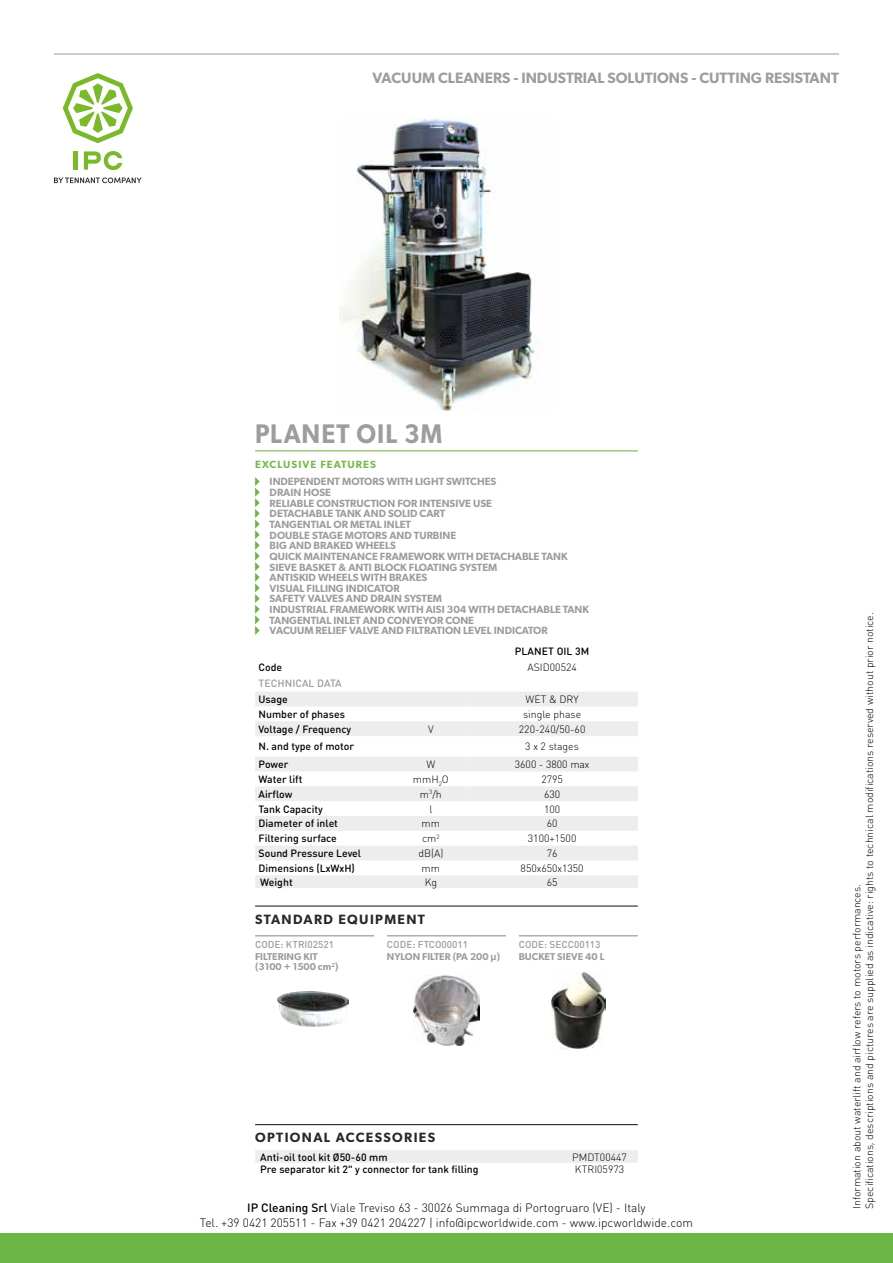
<style>
.page{position:relative;width:893px;height:1263px;background:#fff}
.page>*{position:absolute;margin:0;border:0;box-sizing:border-box;transform-origin:0 0}
.t1{font:600 27px "Gibson";letter-spacing:.04em;color:#9d9d9c;scale:.93 1}
.t2{font:600 15px "Gibson";color:#9d9d9c}
.t3{font:600 13.5px "Gibson";letter-spacing:.1em;color:#282827}
.t4{font:300 12px/14.4px "DIN Round Pro";color:#000;text-align:center}
.t5{font:600 10.5px/10.6px "Gibson";color:#9d9d9c}
.t6{font:300 10.5px/12.6px "DIN Round Pro";color:#000}
.t7{font:500 10.5px "DIN Round Pro";color:#000}
.t8{font:600 10.5px "Gibson";letter-spacing:.1em;color:#76b94d}
.t9{font:500 10.5px "DIN Round Pro";letter-spacing:.005em;color:#9d9d9c}
.t10{font:600 9.9px/9.9px "Gibson";color:#9d9d9c}
.t11{font:500 9.9px "DIN Round Pro";color:#9d9d9c}
.s1{font-family:"Arial";font-weight:700}
.s2{font-weight:500}
</style>
<div class="page">
<div style="left:0;top:1233px;width:893px;height:30px;background:#6bb644"></div>
<hr style="left:255px;top:1124px;width:383px;height:1px;background:#282827">
<div style="left:255px;top:1150px;width:383px;height:13px;background:#ededed"></div>
<hr style="left:54px;top:54px;width:785px;height:1px;background:#9d9d9c">
<hr style="left:255px;top:450px;width:383px;height:1px;background:#76b94d">
<svg style="left:255px;top:477px;width:5px;height:158px"></svg>
<svg style="left:255px;top:692px;width:383px;height:196px;fill:#f3f3f3"></svg>
<svg style="left:466px;top:692px;width:172px;height:109px"></svg>
<img style="left:340px;top:118px;width:195px;height:293px">
<hr style="left:255px;top:935px;width:119px;height:1px;background:#9d9d9c">
<hr style="left:387px;top:935px;width:119px;height:1px;background:#9d9d9c">
<hr style="left:519px;top:935px;width:119px;height:1px;background:#9d9d9c">
<hr style="left:255px;top:905px;width:383px;height:2px;background:#282827">
<img style="left:551px;top:972px;width:54px;height:77px">
<img style="left:413px;top:976px;width:67px;height:70px">
<img style="left:278px;top:991px;width:71px;height:36px">
<hr style="left:74px;top:151px;width:4px;height:19px;background:#7ab929">
<svg style="left:84px;top:151px;width:38px;height:19px"></svg>
<svg style="left:63px;top:73px;width:70px;height:70px"></svg>
<svg style="left:54px;top:177px;width:88px;height:6px"></svg>
<h2 class="t2" style="left:372px;top:69px;width:468px">VACUUM CLEANERS - INDUSTRIAL SOLUTIONS - CUTTING RESISTANT</h2>
<h1 class="t1" style="left:255px;top:417px;width:203px">PLANET OIL 3M</h1>
<p class="t8" style="left:255px;top:458px;width:122px">EXCLUSIVE FEATURES</p>
<p class="t5" style="left:270px;top:476px;width:321px">INDEPENDENT MOTORS WITH LIGHT SWITCHES<br>DRAIN HOSE<br>RELIABLE CONSTRUCTION FOR INTENSIVE USE<br>DETACHABLE TANK AND SOLID CART<br>TANGENTIAL OR METAL INLET<br>DOUBLE STAGE MOTORS AND TURBINE<br>BIG AND BRAKED WHEELS<br>QUICK MAINTENANCE FRAMEWORK WITH DETACHABLE TANK SIEVE BASKET &amp; ANTI BLOCK FLOATING SYSTEM<br>ANTISKID WHEELS WITH BRAKES<br>VISUAL FILLING INDICATOR<br>SAFETY VALVES AND DRAIN SYSTEM<br>INDUSTRIAL FRAMEWORK WITH AISI 304 WITH DETACHABLE TANK TANGENTIAL INLET AND CONVEYOR CONE<br>VACUUM RELIEF VALVE AND FILTRATION LEVEL INDICATOR</p>
<p class="t7" style="left:515px;top:644px;width:76px">PLANET OIL 3M</p>
<p class="t7" style="left:259px;top:660px;width:25px">Code</p>
<p class="t6" style="left:527px;top:661px;width:51px">ASID00524</p>
<p class="t9" style="left:259px;top:676px;width:85px">TECHNICAL DATA</p>
<p class="t7" style="left:259px;top:692px;width:31px">Usage</p>
<p class="t6" style="left:526px;top:693px;width:55px">WET &amp; DRY</p>
<p class="t7" style="left:259px;top:707px;width:88px">Number of phases</p>
<p class="t6" style="left:523px;top:707px;width:60px">single phase</p>
<p class="t7" style="left:259px;top:722px;width:94px">Voltage / Frequency</p>
<p class="t6" style="left:428px;top:722px;width:7px">V</p>
<p class="t6" style="left:519px;top:722px;width:68px">220-240/50-60</p>
<p class="t7" style="left:259px;top:739px;width:97px">N. and type of motor</p>
<p class="t6" style="left:525px;top:740px;width:55px">3 x 2 stages</p>
<p class="t7" style="left:259px;top:757px;width:31px">Power</p>
<p class="t6" style="left:426px;top:758px;width:10px">W</p>
<p class="t6" style="left:515px;top:758px;width:76px">3600 - 3800 max</p>
<p class="t7" style="left:259px;top:772px;width:45px">Water lift</p>
<p class="t6" style="left:413px;top:772px;width:37px">mmH<sub>2</sub>O</p>
<p class="t6" style="left:541px;top:772px;width:23px">2795</p>
<p class="t7" style="left:259px;top:787px;width:35px">Airflow</p>
<p class="t6" style="left:420px;top:787px;width:23px">m<sup>3</sup>/h</p>
<p class="t6" style="left:544px;top:787px;width:18px">630</p>
<p class="t7" style="left:259px;top:802px;width:66px">Tank Capacity</p>
<p class="t6" style="left:429px;top:802px;width:5px">l</p>
<p class="t6" style="left:544px;top:802px;width:18px">100</p>
<p class="t7" style="left:259px;top:816px;width:81px">Diameter of inlet</p>
<p class="t6" style="left:422px;top:817px;width:20px">mm</p>
<p class="t6" style="left:547px;top:817px;width:12px">60</p>
<p class="t7" style="left:259px;top:831px;width:80px">Filtering surface</p>
<p class="t6" style="left:422px;top:832px;width:19px">cm<sup>2</sup></p>
<p class="t6" style="left:528px;top:832px;width:50px">3100+1500</p>
<p class="t7" style="left:259px;top:846px;width:104px">Sound Pressure Level</p>
<p class="t6" style="left:418px;top:847px;width:27px">dB(A)</p>
<p class="t6" style="left:547px;top:847px;width:12px">76</p>
<p class="t7" style="left:259px;top:861px;width:98px">Dimensions (LxWxH)</p>
<p class="t6" style="left:422px;top:861px;width:20px">mm</p>
<p class="t6" style="left:521px;top:861px;width:65px">850x650x1350</p>
<p class="t7" style="left:260px;top:875px;width:34px">Weight</p>
<p class="t6" style="left:425px;top:875px;width:14px">Kg</p>
<p class="t6" style="left:547px;top:875px;width:12px">65</p>
<p class="t3" style="left:255px;top:911px;width:171px">STANDARD EQUIPMENT</p>
<p class="t11" style="left:255px;top:938px;width:80px">CODE: KTRI02521</p>
<p class="t11" style="left:387px;top:938px;width:83px">CODE: FTCO00011</p>
<p class="t11" style="left:519px;top:938px;width:83px">CODE: SECC00113</p>
<p class="t10" style="left:255px;top:952px;width:85px">FILTERING KIT (3100 + 1500 cm<sup>2</sup>)</p>
<p class="t10" style="left:387px;top:952px;width:115px">NYLON FILTER (PA 200 <span class="s1">μ</span>)</p>
<p class="t10" style="left:519px;top:952px;width:87px">BUCKET SIEVE 40 L</p>
<p class="t3" style="left:255px;top:1129px;width:182px">OPTIONAL ACCESSORIES</p>
<p class="t7" style="left:260px;top:1149px;width:129px">Anti-oil tool kit Ø50-60 mm</p>
<p class="t6" style="left:572px;top:1150px;width:56px">PMDT00447</p>
<p class="t7" style="left:260px;top:1162px;width:220px">Pre separator kit 2" y connector for tank filling</p>
<p class="t6" style="left:575px;top:1163px;width:51px">KTRI05973</p>
<p class="t4" style="left:200px;top:1200px;width:494px"><span class="s2">IP Cleaning Srl</span> Viale Treviso 63 - 30026 Summaga di Portogruaro (VE) - Italy<br>Tel. +39 0421 205511 - Fax +39 0421 204227 | info@ipcworldwide.com - www.ipcworldwide.com</p>
<p class="t6" style="left:850px;top:1209px;width:598px;rotate:-90deg">Information about waterlift and airflow refers to motors performances.<br>Specifications, descriptions and pictures are supplied as indicative: rights to technical modifications reserved without prior notice.</p>
</div>
